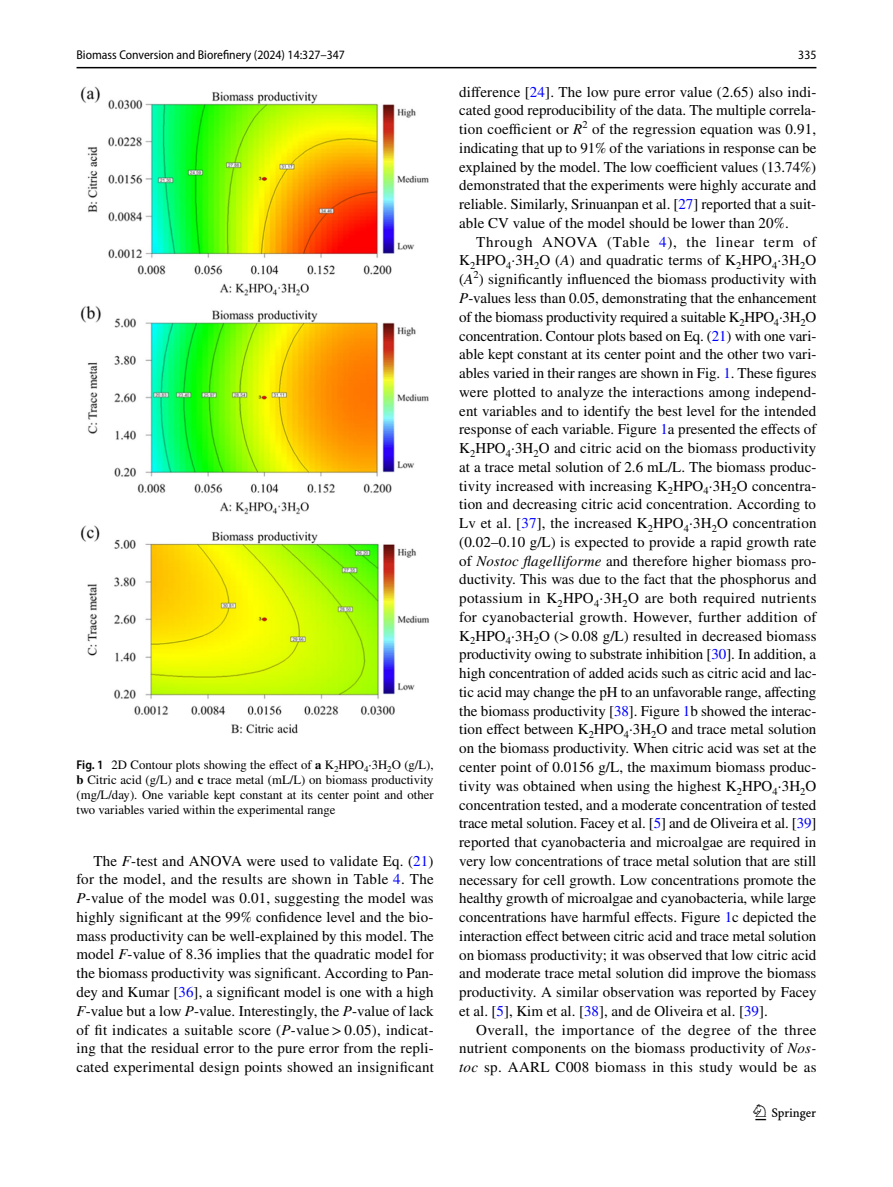
<style>
.page{position:relative;width:893px;height:1187px;background:#fff}
.page>*{position:absolute;margin:0;border:0;box-sizing:border-box;transform-origin:0 0}
.t1{font:22.5px "Springnew Regular 3";color:#000}
.t2{font:15px/18.8px "STIX";letter-spacing:.01em;color:#000;text-align:justify}
.t3{font:12.75px/15px "STIX";color:#000;text-align:justify}
.t4{font:semi-condensed 12.75px "Myriad Pro";color:#000}
.s1{font-family:"Myriad Pro";font-weight:600;font-stretch:semi-condensed}
.s2{font-weight:700}
.s3{font-style:italic}
.s4{color:#00f}
</style>
<div class="page">
<hr style="left:77px;top:67px;width:739px;height:1px;background:#000">
<img style="left:81px;top:87px;width:348px;height:647px">
<p class="t4" style="left:77px;top:48px;width:270px">Biomass Conversion and Biorefinery (2024) 14:327–347</p>
<p class="t4" style="left:798px;top:48px;width:20px">335</p>
<p class="t3" style="left:77px;top:758px;width:359px"><span class="s1">Fig. 1</span> 2D Contour plots showing the effect of <span class="s2">a</span> K<sub>2</sub>HPO<sub>4</sub>·3H<sub>2</sub>O (g/L), <span class="s2">b</span> Citric acid (g/L) and <span class="s2">c</span> trace metal (mL/L) on biomass productivity (mg/L/day). One variable kept constant at its center point and other two variables varied within the experimental range</p>
<p class="t2" style="left:77px;top:852px;width:359px;text-indent:17px">The <span class="s3">F</span>-test and ANOVA were used to validate Eq. (<span class="s4">21</span>) for the model, and the results are shown in Table <span class="s4">4</span>. The <span class="s3">P</span>-value of the model was 0.01, suggesting the model was highly significant at the 99% confidence level and the bio&shy;mass productivity can be well-explained by this model. The model <span class="s3">F</span>-value of 8.36 implies that the quadratic model for the biomass productivity was significant. According to Pan&shy;dey and Kumar [<span class="s4">36</span>], a significant model is one with a high <span class="s3">F</span>-value but a low <span class="s3">P</span>-value. Interestingly, the <span class="s3">P</span>-value of lack of fit indicates a suitable score (<span class="s3">P</span>-value&gt;0.05), indicat&shy;ing that the residual error to the pure error from the repli&shy;cated experimental design points showed an insignificant</p>
<p class="t2" style="left:459px;top:83px;width:359px">difference [<span class="s4">24</span>]. The low pure error value (2.65) also indi&shy;cated good reproducibility of the data. The multiple correla&shy;tion coefficient or <span class="s3">R</span><sup>2</sup> of the regression equation was 0.91, indicating that up to 91% of the variations in response can be explained by the model. The low coefficient values (13.74%) demonstrated that the experiments were highly accurate and reliable. Similarly, Srinuanpan et al. [<span class="s4">27</span>] reported that a suit&shy;able CV value of the model should be lower than 20%.</p>
<p class="t2" style="left:459px;top:233px;width:359px;text-indent:17px">Through ANOVA (Table <span class="s4">4</span>), the linear term of K<sub>2</sub>HPO<sub>4</sub>·3H<sub>2</sub>O (<span class="s3">A</span>) and quadratic terms of K<sub>2</sub>HPO<sub>4</sub>·3H<sub>2</sub>O (<span class="s3">A</span><sup>2</sup>) significantly influenced the biomass productivity with <span class="s3">P</span>-values less than 0.05, demonstrating that the enhancement of the biomass productivity required a suitable K<sub>2</sub>HPO<sub>4</sub>·3H<sub>2</sub>O concentration. Contour plots based on Eq. (<span class="s4">21</span>) with one vari&shy;able kept constant at its center point and the other two vari&shy;ables varied in their ranges are shown in Fig. <span class="s4">1</span>. These figures were plotted to analyze the interactions among independ&shy;ent variables and to identify the best level for the intended response of each variable. Figure <span class="s4">1</span>a presented the effects of K<sub>2</sub>HPO<sub>4</sub>·3H<sub>2</sub>O and citric acid on the biomass productivity at a trace metal solution of 2.6 mL/L. The biomass produc&shy;tivity increased with increasing K<sub>2</sub>HPO<sub>4</sub>·3H<sub>2</sub>O concentra&shy;tion and decreasing citric acid concentration. According to Lv et al. [<span class="s4">37</span>], the increased K<sub>2</sub>HPO<sub>4</sub>·3H<sub>2</sub>O concentration (0.02–0.10 g/L) is expected to provide a rapid growth rate of <span class="s3">Nostoc flagelliforme</span> and therefore higher biomass pro&shy;ductivity. This was due to the fact that the phosphorus and potassium in K<sub>2</sub>HPO<sub>4</sub>·3H<sub>2</sub>O are both required nutrients for cyanobacterial growth. However, further addition of K<sub>2</sub>HPO<sub>4</sub>·3H<sub>2</sub>O (&gt;0.08 g/L) resulted in decreased biomass productivity owing to substrate inhibition [<span class="s4">30</span>]. In addition, a high concentration of added acids such as citric acid and lac&shy;tic acid may change the pH to an unfavorable range, affecting the biomass productivity [<span class="s4">38</span>]. Figure <span class="s4">1</span>b showed the interac&shy;tion effect between K<sub>2</sub>HPO<sub>4</sub>·3H<sub>2</sub>O and trace metal solution on the biomass productivity. When citric acid was set at the center point of 0.0156 g/L, the maximum biomass produc&shy;tivity was obtained when using the highest K<sub>2</sub>HPO<sub>4</sub>·3H<sub>2</sub>O concentration tested, and a moderate concentration of tested trace metal solution. Facey et al. [<span class="s4">5</span>] and de Oliveira et al. [<span class="s4">39</span>] reported that cyanobacteria and microalgae are required in very low concentrations of trace metal solution that are still necessary for cell growth. Low concentrations promote the healthy growth of microalgae and cyanobacteria, while large concentrations have harmful effects. Figure <span class="s4">1</span>c depicted the interaction effect between citric acid and trace metal solution on biomass productivity; it was observed that low citric acid and moderate trace metal solution did improve the biomass productivity. A similar observation was reported by Facey et al. [<span class="s4">5</span>], Kim et al. [<span class="s4">38</span>], and de Oliveira et al. [<span class="s4">39</span>].</p>
<p class="t2" style="left:459px;top:1021px;width:359px;text-indent:17px">Overall, the importance of the degree of the three nutrient components on the biomass productivity of <span class="s3">Nos&shy;toc</span> sp. AARL C008 biomass in this study would be as</p>
<h1 class="t1" style="left:755px;top:1104px;width:62px">1 3</h1>
</div>
